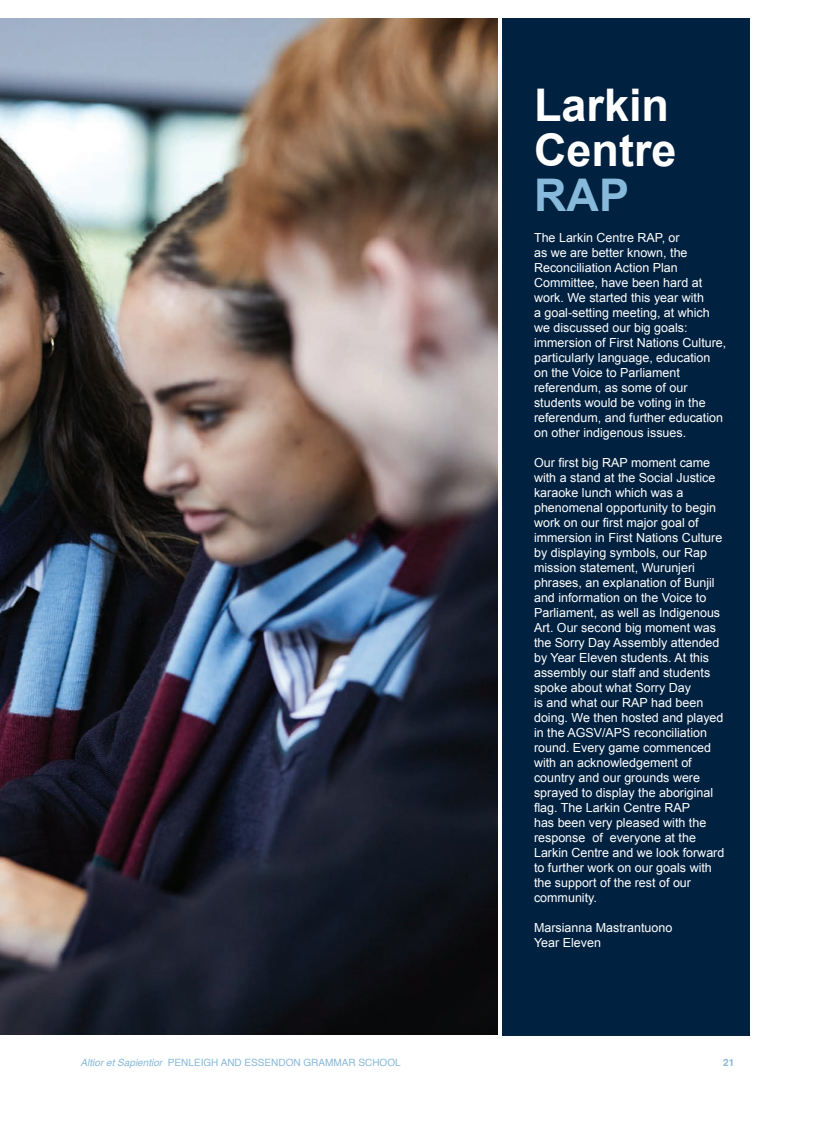
<style>
.page{position:relative;width:815px;height:1124px;background:#fff}
.page>*{position:absolute;margin:0;border:0;box-sizing:border-box;transform-origin:0 0}
.t1{font:700 45px/45px "Arial";color:#fff}
.t2{font:700 45px "Arial";color:#87b9da}
.t3{font:12.5px/15px "Arial";color:#fff}
.t4{font:10px "Helvetica";color:#87b9da}
.t5{font:700 10px "Helvetica";color:#87b9da}
.s1{font-style:italic}
</style>
<div class="page">
<img style="left:0;top:19px;width:498px;height:1015px">
<div style="left:502px;top:18px;width:247px;height:1017px;background:#002140"></div>
<h1 class="t1" style="left:534px;top:85px;width:144px">Larkin<br>Centre</h1>
<h1 class="t2" style="left:534px;top:166px;width:96px">RAP</h1>
<p class="t3" style="left:534px;top:230px;width:194px">The Larkin Centre RAP, or<br>as we are better known, the<br>Reconciliation Action Plan<br>Committee, have been hard at work. We started this year with<br>a goal-setting meeting, at which we discussed our big goals: immersion of First Nations Culture, particularly language, education on the Voice to Parliament referendum, as some of our students would be voting in the referendum, and further education on other indigenous issues.</p>
<p class="t3" style="left:534px;top:455px;width:192px">Our first big RAP moment came with a stand at the Social Justice karaoke lunch which was a phenomenal opportunity to begin work on our first major goal of immersion in First Nations Culture by displaying symbols, our Rap mission statement, Wurunjeri phrases, an explanation of Bunjil and information on the Voice to<br>Parliament, as well as Indigenous<br>Art. Our second big moment was the Sorry Day Assembly attended by Year Eleven students. At this assembly our staff and students spoke about what Sorry Day<br>is and what our RAP had been doing. We then hosted and played in the AGSV/APS reconciliation round. Every game commenced with an acknowledgement of country and our grounds were sprayed to display the aboriginal flag. The Larkin Centre RAP<br>has been very pleased with the response of everyone at the<br>Larkin Centre and we look forward to further work on our goals with the support of the rest of our community.</p>
<p class="t3" style="left:534px;top:920px;width:140px">Marsianna Mastrantuono<br>Year Eleven</p>
<p class="t4" style="left:81px;top:1054px;width:322px"><span class="s1">Altior et Sapientior</span> PENLEIGH AND ESSENDON GRAMMAR SCHOOL</p>
<p class="t5" style="left:723px;top:1056px;width:13px">21</p>
</div>
